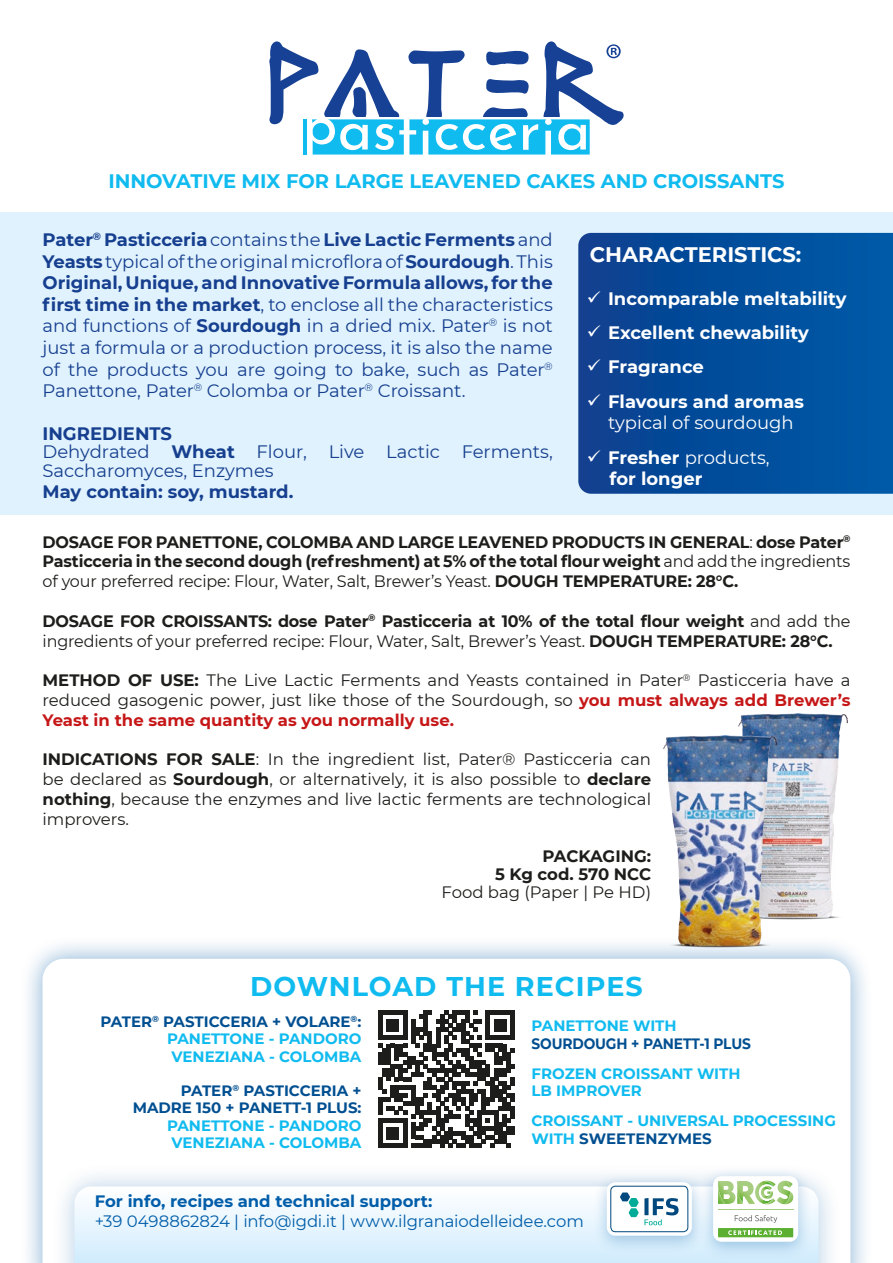
<style>
.page{position:relative;width:893px;height:1263px;background:#fff}
.page>*{position:absolute;margin:0;border:0;box-sizing:border-box;transform-origin:0 0}
.t1{font:700 27px "Montserrat";letter-spacing:.04em;color:#10bbef}
.t2{font:700 21px "Montserrat";color:#fff}
.t3{font:700 19.5px "Montserrat";color:#10bbef}
.Pa3{font:18px/21.6px "Montserrat";color:#163f8f;text-align:justify}
.t4{font:700 18px/21.6px "Montserrat";color:#fff}
.t5{font:18px/21.6px "Montserrat";color:#fff}
.t6{font:700 18px "Montserrat";color:#163f8f}
.t7{font:700 16.5px/19.8px "Montserrat";letter-spacing:-.01em;color:#1d1d1b;text-align:justify}
.t8{font:16.5px/19.8px "Montserrat";color:#1d1d1b;text-align:justify}
.Master-Page_web_address{font:16.5px "Montserrat";letter-spacing:-.005em;color:#005da9}
.Master-Page_web_address-2{font:700 16.5px "Montserrat";color:#005da9}
.t9{font:700 15px/17.4px "Montserrat";color:#10bbef}
.t10{font:700 15px "Montserrat";color:#004f91}
.t11{font:700 15px/17.4px "Montserrat";color:#004f91;scale:.92 1}
.s1{font-weight:700}
.s2{font-weight:400}
.s3{font-weight:700;color:#c61718}
.s4{color:#10bbef}
.s5{color:#004f91}
</style>
<div class="page">
<div style="left:19px;top:935px;width:855px;height:328px;background:#005da9;opacity:.5"></div>
<svg style="left:43px;top:959px;width:807px;height:304px"></svg>
<svg style="left:269px;top:41px;width:355px;height:114px"></svg>
<div style="left:0;top:212px;width:893px;height:302px;background:#e0f2fd"></div>
<svg style="left:578px;top:233px;width:315px;height:261px;background:#054e9b"></svg>
<img style="left:739px;top:714px;width:109px;height:205px">
<img style="left:664px;top:736px;width:112px;height:211px">
<svg style="left:378px;top:1011px;width:137px;height:136px"></svg>
<div style="left:50px;top:1162px;width:793px;height:101px;background:#005da9;opacity:.3"></div>
<svg style="left:74px;top:1186px;width:745px;height:77px"></svg>
<div style="left:699px;top:1166px;width:113px;height:94px;background:#005da9;opacity:.3"></div>
<div style="left:713px;top:1176px;width:85px;height:66px;background:#fff;border-radius:9px"></div>
<svg style="left:718px;top:1180px;width:75px;height:24px"></svg>
<svg style="left:735px;top:1215px;width:42px;height:8px"></svg>
<hr style="left:718px;top:1209px;width:75px;height:1px;background:#a7cd80">
<div style="left:718px;top:1228px;width:75px;height:9px;background:#5bb031"></div>
<svg style="left:728px;top:1230px;width:54px;height:5px"></svg>
<div style="left:592px;top:1172px;width:114px;height:82px;background:#005da9;opacity:.3"></div>
<svg style="left:607px;top:1182px;width:85px;height:54px"></svg>
<svg style="left:611px;top:1186px;width:77px;height:46px"></svg>
<p class="t3" style="left:108px;top:167px;width:678px">INNOVATIVE MIX FOR LARGE LEAVENED CAKES AND CROISSANTS</p>
<p class="Pa3" style="left:43px;top:228px;width:512px"><span class="s1">Pater</span><sup>®</sup> <span class="s1">Pasticceria</span> contains the <span class="s1">Live Lactic Ferments</span> and <span class="s1">Yeasts</span> typical of the original microflora of <span class="s1">Sourdough</span>. This <span class="s1">Original, Unique, and Innovative Formula allows, for the first time in the market</span>, to enclose all the characteristics and functions of <span class="s1">Sourdough</span> in a dried mix. Pater<sup>®</sup> is not just a formula or a production process, it is also the name of the products you are going to bake, such as Pater<sup>® </sup>Panettone, Pater<sup>®</sup> Colomba or Pater<sup>®</sup> Croissant.</p>
<p class="t6" style="left:43px;top:421px;width:131px">INGREDIENTS</p>
<p class="Pa3" style="left:43px;top:442px;width:512px;line-height:18px">Dehydrated <span class="s1">Wheat</span> Flour, Live Lactic Ferments,<br>Saccharomyces, Enzymes</p>
<p class="t6" style="left:43px;top:479px;width:252px">May contain: soy, mustard.</p>
<p class="t2" style="left:590px;top:239px;width:213px">CHARACTERISTICS:</p>
<p class="t4" style="left:587px;top:286px;width:261px">✓ Incomparable meltability</p>
<p class="t4" style="left:587px;top:321px;width:224px">✓ Excellent chewability</p>
<p class="t4" style="left:587px;top:355px;width:119px">✓ Fragrance</p>
<p class="t5" style="left:608px;top:390px;width:198px;text-indent:-21px">✓ <span class="s1">Flavours and aromas </span>typical of sourdough</p>
<p class="t4" style="left:610px;top:446px;width:162px;text-indent:-23px">✓ Fresher <span class="s2">products, </span>for longer</p>
<p class="t7" style="left:43px;top:531px;width:809px">DOSAGE FOR PANETTONE, COLOMBA AND LARGE LEAVENED PRODUCTS IN GENERAL<span class="s2">:</span> dose Pater<sup>® </sup>Pasticceria in the second dough (refreshment) at 5% of the total flour weight <span class="s2">and add the ingredients of your preferred recipe: Flour, Water, Salt, Brewer’s Yeast.</span> DOUGH TEMPERATURE: 28°C.</p>
<p class="t7" style="left:43px;top:610px;width:809px">DOSAGE FOR CROISSANTS: dose Pater<sup>®</sup> Pasticceria at 10% of the total flour weight <span class="s2">and add the ingredients of your preferred recipe: Flour, Water, Salt, Brewer’s Yeast.</span> DOUGH TEMPERATURE: 28°C.</p>
<p class="t8" style="left:43px;top:670px;width:809px"><span class="s1">METHOD OF USE:</span> The Live Lactic Ferments and Yeasts contained in Pater<sup>®</sup> Pasticceria have a reduced gasogenic power, just like those of the Sourdough, so <span class="s3">you must always add Brewer’s Yeast in the same quantity as you normally use.</span></p>
<p class="t8" style="left:43px;top:749px;width:610px"><span class="s1">INDICATIONS FOR SALE</span>: In the ingredient list, Pater® Pasticceria can be declared as <span class="s1">Sourdough</span>, or alternatively, it is also possible to <span class="s1">declare nothing</span>, because the enzymes and live lactic ferments are technological improvers.</p>
<p class="t7" style="left:543px;top:846px;width:110px">PACKAGING:</p>
<p class="t7" style="left:495px;top:864px;width:158px">5 Kg cod. 570 NCC</p>
<p class="t8" style="left:442px;top:882px;width:211px">Food bag (Paper | Pe HD)</p>
<p class="t1" style="left:250px;top:967px;width:394px">DOWNLOAD THE RECIPES</p>
<p class="t10" style="left:101px;top:1010px;width:262px">PATER<sup>®</sup> PASTICCERIA + VOLARE<sup>®</sup>:</p>
<p class="t9" style="left:167px;top:1029px;width:196px">PANETTONE - PANDORO</p>
<p class="t9" style="left:172px;top:1047px;width:191px">VENEZIANA - COLOMBA</p>
<p class="t10" style="left:181px;top:1080px;width:182px">PATER<sup>®</sup> PASTICCERIA +</p>
<p class="t10" style="left:133px;top:1097px;width:230px">MADRE 150 + PANETT-1 PLUS:</p>
<p class="t9" style="left:167px;top:1116px;width:196px">PANETTONE - PANDORO</p>
<p class="t9" style="left:172px;top:1133px;width:191px">VENEZIANA - COLOMBA</p>
<p class="t11" style="left:531px;top:1016px;width:240px"><span class="s4">PANETTONE WITH<br></span>SOURDOUGH + PANETT-1 PLUS</p>
<p class="t9" style="left:531px;top:1064px;width:211px">FROZEN CROISSANT WITH<br>LB IMPROVER</p>
<p class="t9" style="left:531px;top:1111px;width:306px">CROISSANT - UNIVERSAL PROCESSING<br>WITH <span class="s5">SWEETENZYMES</span></p>
<p class="Master-Page_web_address-2" style="left:95px;top:1189px;width:339px">For info, recipes and technical support:</p>
<p class="Master-Page_web_address" style="left:95px;top:1209px;width:490px">+39 0498862824 | info@igdi.it | www.ilgranaiodelleidee.com</p>
</div>
